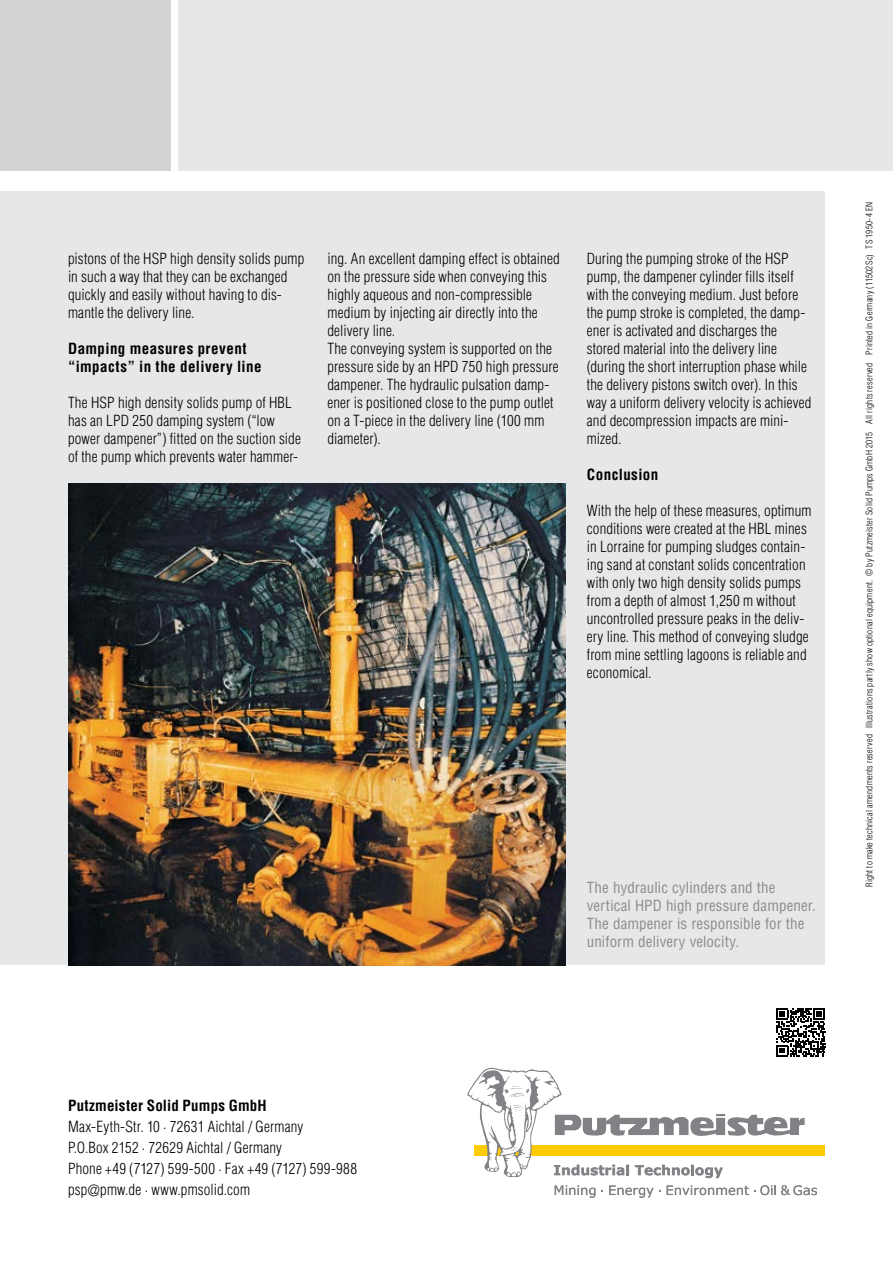
<style>
.page{position:relative;width:893px;height:1263px;background:#fff}
.page>*{position:absolute;margin:0;border:0;box-sizing:border-box;transform-origin:0 0}
.t1{font:300 condensed 15px/18px "Helvetica LT Std";letter-spacing:.01em;color:#000}
.t2{font:condensed 15px/18px "Helvetica LT Std";letter-spacing:.01em;color:#8c8c8c}
.t3{font:700 condensed 15px/18px "Helvetica LT Std";letter-spacing:.03em;color:#000}
.t4{font:700 condensed 15px "Helvetica LT Std";letter-spacing:.01em;color:#000}
.t5{font:700 13.8px "Verdana";color:#808285}
.t6{font:13.2px "Verdana";color:#808285}
.t7{font:300 condensed 9px "Helvetica LT Std";letter-spacing:.03em;color:#000}
</style>
<div class="page">
<div style="left:179px;top:0;width:714px;height:170px;background:#e6e7e8"></div>
<div style="left:0;top:0;width:170px;height:170px;background:#d1d3d4"></div>
<div style="left:0;top:191px;width:825px;height:774px;background:#e6e7e8"></div>
<div style="left:474px;top:1145px;width:351px;height:10px;background:#ffcb05"></div>
<svg style="left:467px;top:1068px;width:338px;height:110px"></svg>
<svg style="left:555px;top:1185px;width:40px;height:13px"></svg>
<svg style="left:609px;top:1185px;width:51px;height:13px"></svg>
<svg style="left:667px;top:1185px;width:150px;height:10px"></svg>
<svg style="left:776px;top:1008px;width:50px;height:49px"></svg>
<svg style="left:777px;top:1008px;width:48px;height:48px"></svg>
<img style="left:68px;top:483px;width:498px;height:482px">
<p class="t1" style="left:68px;top:250px;width:238px">pistons of the HSP high density solids pump in such a way that they can be exchanged quickly and easily without having to dis&shy;mantle the delivery line.</p>
<p class="t3" style="left:68px;top:340px;width:195px">Damping measures prevent “impacts” in the delivery line</p>
<p class="t1" style="left:68px;top:394px;width:234px">The HSP high density solids pump of HBL has an LPD 250 damping system (“low power dampener”) fitted on the suction side of the pump which prevents water hammer-</p>
<p class="t1" style="left:327px;top:250px;width:234px">ing. An excellent damping effect is obtained on the pressure side when conveying this highly aqueous and non-compressible medium by injecting air directly into the delivery line.<br>The conveying system is supported on the pressure side by an HPD 750 high pressure dampener. The hydraulic pulsation damp&shy;ener is positioned close to the pump outlet on a T-piece in the delivery line (100 mm diameter).</p>
<p class="t1" style="left:587px;top:250px;width:226px">During the pumping stroke of the HSP pump, the dampener cylinder fills itself with the conveying medium. Just before the pump stroke is completed, the damp&shy;ener is activated and discharges the stored material into the delivery line (during the short interruption phase while the delivery pistons switch over). In this way a uniform delivery velocity is achieved and decompression impacts are mini&shy;mized.</p>
<p class="t3" style="left:587px;top:466px;width:73px">Conclusion</p>
<p class="t1" style="left:587px;top:502px;width:226px">With the help of these measures, optimum conditions were created at the HBL mines in Lorraine for pumping sludges contain&shy;ing sand at constant solids concentration with only two high density solids pumps from a depth of almost 1,250 m without uncontrolled pressure peaks in the deliv&shy;ery line. This method of conveying sludge from mine settling lagoons is reliable and economical.</p>
<p class="t2" style="left:587px;top:879px;width:231px">The hydraulic cylinders and the vertical HPD high pressure dampener.<br>The dampener is responsible for the uniform delivery velocity.</p>
<p class="t7" style="left:864px;top:887px;width:687px;rotate:-90deg">Right to make technical amendments reserved Illustrations partly show optional equipment. © by Putzmeister Solid Pumps GmbH 2015 All rights reserved Printed in Germany (11502Sc) TS 1950-4 EN</p>
<p class="t4" style="left:68px;top:1096px;width:200px">Putzmeister Solid Pumps GmbH</p>
<p class="t1" style="left:68px;top:1116px;width:291px;line-height:21px">Max-Eyth-Str. 10 · 72631 Aichtal / Germany<br>P.O.Box 2152 · 72629 Aichtal / Germany<br>Phone +49 (7127) 599-500 · Fax +49 (7127) 599-988 psp@pmw.de · www.pmsolid.com</p>
<p class="t5" style="left:554px;top:1161px;width:171px">Industrial Technology</p>
<p class="t6" style="left:554px;top:1182px;width:266px">Mining ∙ Energy ∙ Environment ∙ Oil &amp; Gas</p>
</div>
